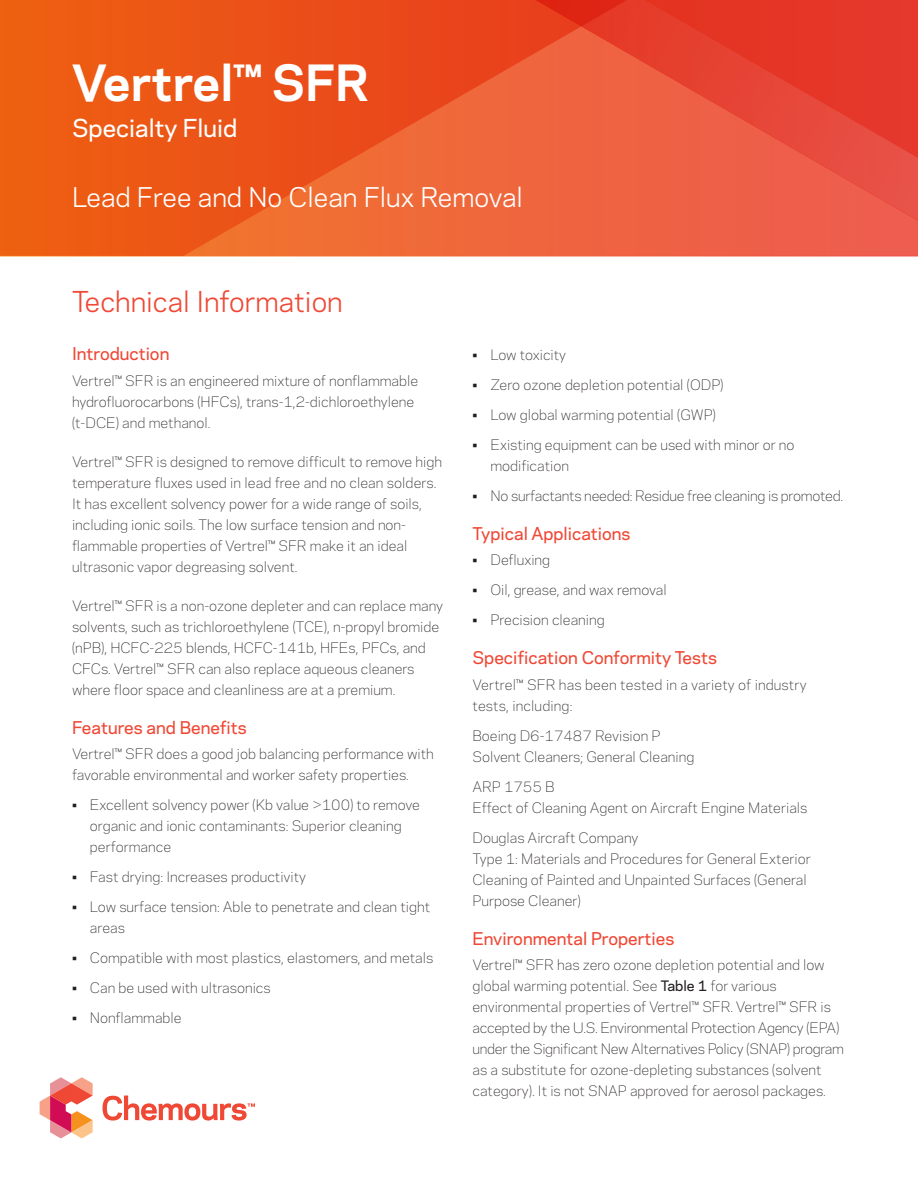
<style>
.page{position:relative;width:918px;height:1188px;background:#fff}
.page>*{position:absolute;margin:0;border:0;box-sizing:border-box;transform-origin:0 0}
.t1{font:700 46.8px "Chemours Sans";color:#fff}
.t2{font:27px "Chemours Sans";color:#ef4835}
.t3{font:25.5px "Chemours Sans";color:#fff}
.t4{font:500 23.25px "Chemours Sans";color:#fff}
.t5{font:500 16.5px "Chemours Sans";color:#ef4835}
.t6{font:300 13.5px/21px "Chemours Sans";color:#231f20}
.t7{font:300 13.5px "Chemours Sans";letter-spacing:-.02em;color:#231f20}
.s1{font-weight:500}
</style>
<div class="page">
<div style="left:0;top:0;width:183px;height:256px;background:#ed5b14"></div>
<svg style="left:183px;top:0;width:735px;height:256px;background:#ec5826"></svg>
<svg style="left:465px;top:0;width:453px;height:230px;background:#ea5138"></svg>
<svg style="left:40px;top:1077px;width:53px;height:61px"></svg>
<svg style="left:103px;top:1096px;width:152px;height:25px"></svg>
<h1 class="t1" style="left:72px;top:48px;width:299px">Vertrel™ SFR</h1>
<h3 class="t4" style="left:72px;top:111px;width:167px">Specialty Fluid</h3>
<h3 class="t3" style="left:72px;top:178px;width:452px">Lead Free and No Clean Flux Removal</h3>
<h2 class="t2" style="left:72px;top:282px;width:272px">Technical Information</h2>
<p class="t5" style="left:72px;top:341px;width:99px">Introduction</p>
<p class="t6" style="left:72px;top:369px;width:348px">Vertrel™ SFR is an engineered mixture of nonflammable hydrofluorocarbons (HFCs), trans-1,2-dichloroethylene (t-DCE) and methanol.</p>
<p class="t6" style="left:72px;top:450px;width:372px">Vertrel™ SFR is designed to remove difficult to remove high temperature fluxes used in lead free and no clean solders.<br>It has excellent solvency power for a wide range of soils, including ionic soils. The low surface tension and non&shy;flammable properties of Vertrel™ SFR make it an ideal ultrasonic vapor degreasing solvent.</p>
<p class="t6" style="left:72px;top:594px;width:373px">Vertrel™ SFR is a non-ozone depleter and can replace many solvents, such as trichloroethylene (TCE), n-propyl bromide (nPB), HCFC-225 blends, HCFC-141b, HFEs, PFCs, and CFCs. Vertrel™ SFR can also replace aqueous cleaners where floor space and cleanliness are at a premium.</p>
<p class="t5" style="left:72px;top:715px;width:176px">Features and Benefits</p>
<p class="t6" style="left:72px;top:743px;width:363px">Vertrel™ SFR does a good job balancing performance with favorable environmental and worker safety properties.</p>
<p class="t6" style="left:90px;top:794px;width:331px;text-indent:-18px">• Excellent solvency power (Kb value &gt;100) to remove organic and ionic contaminants: Superior cleaning performance</p>
<p class="t6" style="left:72px;top:866px;width:236px">• Fast drying: Increases productivity</p>
<p class="t6" style="left:90px;top:896px;width:342px;text-indent:-18px">• Low surface tension: Able to penetrate and clean tight areas</p>
<p class="t6" style="left:72px;top:947px;width:363px">• Compatible with most plastics, elastomers, and metals</p>
<p class="t6" style="left:72px;top:977px;width:200px">• Can be used with ultrasonics</p>
<p class="t6" style="left:72px;top:1007px;width:111px">• Nonflammable</p>
<p class="t6" style="left:473px;top:343px;width:95px">• Low toxicity</p>
<p class="t6" style="left:473px;top:373px;width:252px">• Zero ozone depletion potential (ODP)</p>
<p class="t6" style="left:473px;top:403px;width:245px">• Low global warming potential (GWP)</p>
<p class="t6" style="left:490px;top:433px;width:305px;text-indent:-18px">• Existing equipment can be used with minor or no modification</p>
<p class="t7" style="left:473px;top:485px;width:372px">• No surfactants needed: Residue free cleaning is promoted.</p>
<p class="t5" style="left:472px;top:521px;width:160px">Typical Applications</p>
<p class="t6" style="left:472px;top:549px;width:79px">• Defluxing</p>
<p class="t6" style="left:472px;top:579px;width:196px">• Oil, grease, and wax removal</p>
<p class="t6" style="left:472px;top:609px;width:134px">• Precision cleaning</p>
<p class="t5" style="left:472px;top:645px;width:246px">Specification Conformity Tests</p>
<p class="t6" style="left:472px;top:673px;width:336px">Vertrel™ SFR has been tested in a variety of industry tests, including:</p>
<p class="t6" style="left:472px;top:724px;width:223px">Boeing D6-17487 Revision P<br>Solvent Cleaners; General Cleaning</p>
<p class="t6" style="left:472px;top:775px;width:336px">ARP 1755 B<br>Effect of Cleaning Agent on Aircraft Engine Materials</p>
<p class="t6" style="left:472px;top:826px;width:340px">Douglas Aircraft Company<br>Type 1: Materials and Procedures for General Exterior Cleaning of Painted and Unpainted Surfaces (General Purpose Cleaner)</p>
<p class="t5" style="left:472px;top:926px;width:203px">Environmental Properties</p>
<p class="t6" style="left:472px;top:954px;width:373px">Vertrel™ SFR has zero ozone depletion potential and low global warming potential. See <span class="s1">Table 1</span> for various environmental properties of Vertrel™ SFR. Vertrel™ SFR is accepted by the U.S. Environmental Protection Agency (EPA) under the Significant New Alternatives Policy (SNAP) program as a substitute for ozone-depleting substances (solvent category). It is not SNAP approved for aerosol packages.</p>
</div>
